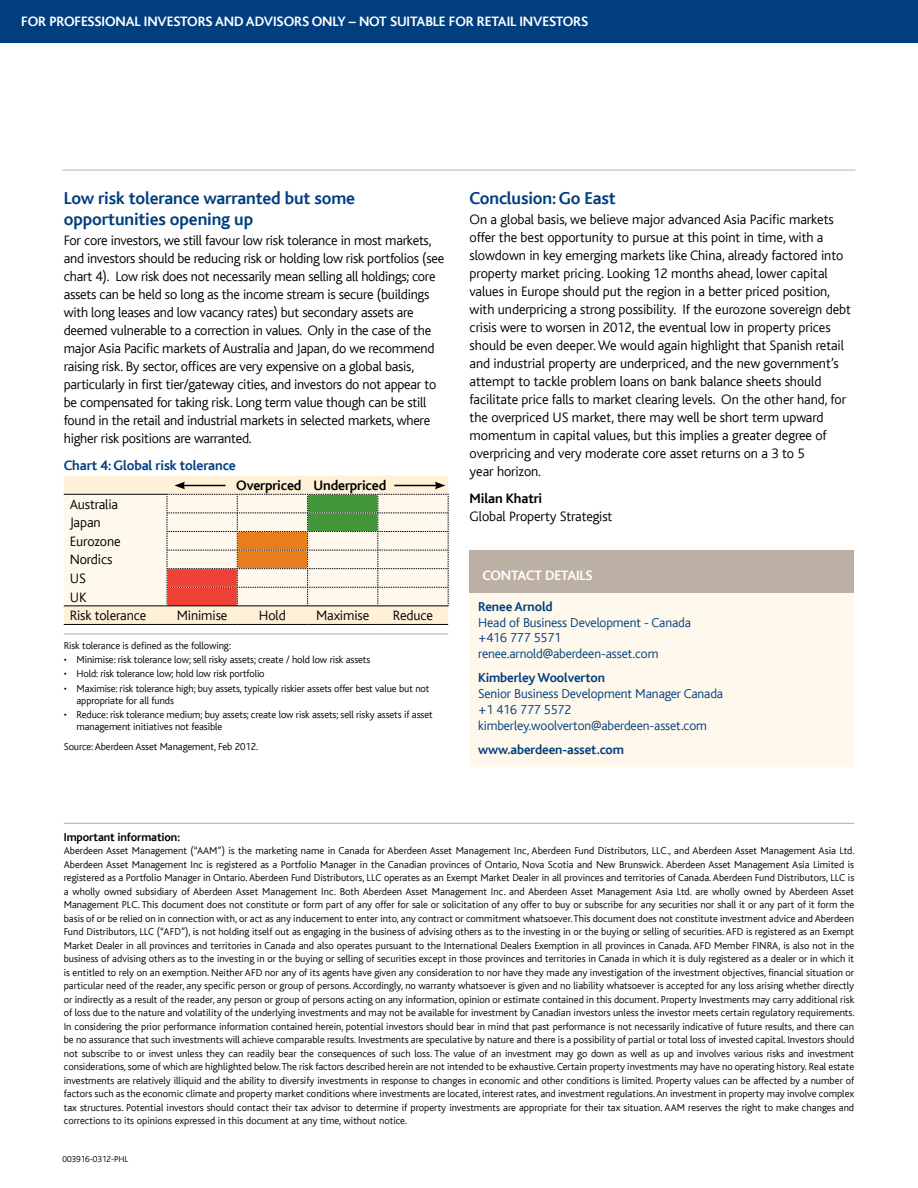
<style>
.page{position:relative;width:918px;height:1188px;background:#fff}
.page>*{position:absolute;margin:0;border:0;box-sizing:border-box;transform-origin:0 0}
.t1{font:300 18px/21px "Bliss";letter-spacing:-.01em;color:#003e7e}
.t2{font:300 14.25px/18px "Bliss";letter-spacing:-.01em;color:#000}
.t3{font:300 14.25px "Bliss";letter-spacing:-.01em;color:#fff}
.t4{font:300 14.25px "Bliss";letter-spacing:-.01em;color:#000}
.t5{font:300 14.25px "Bliss";letter-spacing:-.01em;color:#003e7e}
.t6{font:300 13.5px/15.8px "Bliss";letter-spacing:-.01em;color:#003e7e}
.t7{font:300 13.5px "Bliss";letter-spacing:-.01em;color:#003e7e}
.t8{font:300 12px "Bliss";letter-spacing:-.01em;color:#000}
.t9{font:300 10.5px/13.5px "Bliss";letter-spacing:-.01em;color:#000}
.t10{font:300 9px "Bliss";letter-spacing:-.01em;color:#000}
</style>
<div class="page">
<div style="left:0;top:0;width:918px;height:43px;background:#003e7e"></div>
<hr style="left:63px;top:170px;width:792px;height:1px;background:#bbb0a3">
<hr style="left:64px;top:823px;width:790px;height:1px;background:#bbb0a3">
<hr style="left:64px;top:634px;width:384px;height:1px;background:#bbb0a3">
<div style="left:64px;top:476px;width:384px;height:148px;background:#fff0d8"></div>
<hr style="left:64px;top:624px;width:103px;height:1px;background:#000">
<hr style="left:167px;top:624px;width:70px;height:1px;background:#000">
<hr style="left:237px;top:624px;width:71px;height:1px;background:#000">
<hr style="left:308px;top:624px;width:70px;height:1px;background:#000">
<hr style="left:378px;top:624px;width:70px;height:1px;background:#000">
<hr style="left:64px;top:606px;width:103px;height:1px;background:#000">
<hr style="left:167px;top:606px;width:70px;height:1px;background:#000">
<hr style="left:237px;top:606px;width:71px;height:1px;background:#000">
<hr style="left:308px;top:606px;width:70px;height:1px;background:#000">
<hr style="left:378px;top:606px;width:70px;height:1px;background:#000">
<svg style="left:64px;top:482px;width:385px;height:124px;background:#ebdac5"></svg>
<div style="left:470px;top:550px;width:384px;height:43px;background:#bbb0a3"></div>
<div style="left:470px;top:593px;width:384px;height:173px;background:#fff8ec"></div>
<h2 class="t3" style="left:21px;top:14px;width:176px">FOR PROFESSIONAL Investors</h2>
<h2 class="t3" style="left:215px;top:14px;width:375px">AND ADVISORS ONLY – NOT SUITABLE FOR RETAIL INVESTORS</h2>
<h1 class="t1" style="left:64px;top:188px;width:293px">Low risk tolerance warranted but some opportunities opening up</h1>
<p class="t2" style="left:64px;top:232px;width:382px">For core investors, we still favour low risk tolerance in most markets, and investors should be reducing risk or holding low risk portfolios (see chart 4). Low risk does not necessarily mean selling all holdings; core assets can be held so long as the income stream is secure (buildings with long leases and low vacancy rates) but secondary assets are deemed vulnerable to a correction in values. Only in the case of the major Asia Pacific markets of Australia and Japan, do we recommend raising risk. By sector, offices are very expensive on a global basis, particularly in first tier/gateway cities, and investors do not appear to be compensated for taking risk. Long term value though can be still found in the retail and industrial markets in selected markets, where higher risk positions are warranted.</p>
<h2 class="t5" style="left:64px;top:458px;width:174px">Chart 4: Global risk tolerance</h2>
<h2 class="t4" style="left:236px;top:478px;width:152px">Overpriced Underpriced</h2>
<h2 class="t2" style="left:70px;top:495px;width:78px;line-height:18.6px">Australia<br>Japan<br>Eurozone<br>Nordics<br>US<br>UK<br>Risk tolerance</h2>
<h2 class="t2" style="left:177px;top:607px;width:52px">Minimise</h2>
<h2 class="t2" style="left:259px;top:607px;width:28px">Hold</h2>
<h2 class="t2" style="left:316px;top:607px;width:55px">Maximise</h2>
<h2 class="t2" style="left:393px;top:607px;width:42px">Reduce</h2>
<p class="t9" style="left:64px;top:639px;width:169px">Risk tolerance is defined as the following:</p>
<p class="t9" style="left:64px;top:653px;width:308px">• Minimise: risk tolerance low; sell risky assets; create / hold low risk assets</p>
<p class="t9" style="left:64px;top:667px;width:202px">• Hold: risk tolerance low; hold low risk portfolio</p>
<p class="t9" style="left:77px;top:682px;width:354px;line-height:12px;text-indent:-13px">• Maximise: risk tolerance high; buy assets, typically riskier assets offer best value but not appropriate for all funds</p>
<p class="t9" style="left:77px;top:708px;width:358px;line-height:12px;text-indent:-13px">• Reduce: risk tolerance medium; buy assets; create low risk assets; sell risky assets if asset management initiatives not feasible</p>
<p class="t9" style="left:64px;top:740px;width:196px">Source: Aberdeen Asset Management, Feb 2012.</p>
<h1 class="t1" style="left:470px;top:188px;width:148px">Conclusion: Go East</h1>
<p class="t2" style="left:470px;top:211px;width:383px">On a global basis, we believe major advanced Asia Pacific markets offer the best opportunity to pursue at this point in time, with a slowdown in key emerging markets like China, already factored into property market pricing. Looking 12 months ahead, lower capital values in Europe should put the region in a better priced position, with underpricing a strong possibility. If the eurozone sovereign debt crisis were to worsen in 2012, the eventual low in property prices should be even deeper. We would again highlight that Spanish retail and industrial property are underpriced, and the new government’s attempt to tackle problem loans on bank balance sheets should facilitate price falls to market clearing levels. On the other hand, for the overpriced US market, there may well be short term upward momentum in capital values, but this implies a greater degree of overpricing and very moderate core asset returns on a 3 to 5<br>year horizon.</p>
<h2 class="t4" style="left:470px;top:491px;width:74px">Milan Khatri</h2>
<h2 class="t2" style="left:470px;top:507px;width:144px">Global Property Strategist</h2>
<h2 class="t3" style="left:482px;top:568px;width:18px">Contact</h2>
<h2 class="t3" style="left:545px;top:568px;width:8px">details</h2>
<p class="t7" style="left:478px;top:599px;width:76px">Renee Arnold</p>
<p class="t6" style="left:478px;top:614px;width:214px">Head of Business Development - Canada +416 777 5571 renee.arnold@aberdeen-asset.com</p>
<p class="t7" style="left:478px;top:671px;width:128px">Kimberley Woolverton</p>
<p class="t6" style="left:478px;top:686px;width:247px">Senior Business Development Manager Canada +1 416 777 5572 kimberley.woolverton@aberdeen-asset.com</p>
<p class="t7" style="left:478px;top:742px;width:147px">www.aberdeen-asset.com</p>
<p class="t8" style="left:64px;top:831px;width:118px">Important information:</p>
<p class="t9" style="left:64px;top:844px;width:792px;text-align:justify">Aberdeen Asset Management (“AAM”) is the marketing name in Canada for Aberdeen Asset Management Inc, Aberdeen Fund Distributors, LLC., and Aberdeen Asset Management Asia Ltd.<br>Aberdeen Asset Management Inc is registered as a Portfolio Manager in the Canadian provinces of Ontario, Nova Scotia and New Brunswick. Aberdeen Asset Management Asia Limited is registered as a Portfolio Manager in Ontario. Aberdeen Fund Distributors, LLC operates as an Exempt Market Dealer in all provinces and territories of Canada. Aberdeen Fund Distributors, LLC is a wholly owned subsidiary of Aberdeen Asset Management Inc. Both Aberdeen Asset Management Inc. and Aberdeen Asset Management Asia Ltd. are wholly owned by Aberdeen Asset Management PLC. This document does not constitute or form part of any offer for sale or solicitation of any offer to buy or subscribe for any securities nor shall it or any part of it form the basis of or be relied on in connection with, or act as any inducement to enter into, any contract or commitment whatsoever. This document does not constitute investment advice and Aberdeen Fund Distributors, LLC (“AFD”), is not holding itself out as engaging in the business of advising others as to the investing in or the buying or selling of securities. AFD is registered as an Exempt Market Dealer in all provinces and territories in Canada and also operates pursuant to the International Dealers Exemption in all provinces in Canada. AFD Member FINRA, is also not in the business of advising others as to the investing in or the buying or selling of securities except in those provinces and territories in Canada in which it is duly registered as a dealer or in which it is entitled to rely on an exemption. Neither AFD nor any of its agents have given any consideration to nor have they made any investigation of the investment objectives, financial situation or particular need of the reader, any specific person or group of persons. Accordingly, no warranty whatsoever is given and no liability whatsoever is accepted for any loss arising whether directly or indirectly as a result of the reader, any person or group of persons acting on any information, opinion or estimate contained in this document. Property Investments may carry additional risk of loss due to the nature and volatility of the underlying investments and may not be available for investment by Canadian investors unless the investor meets certain regulatory requirements.<br>In considering the prior performance information contained herein, potential investors should bear in mind that past performance is not necessarily indicative of future results, and there can be no assurance that such investments will achieve comparable results. Investments are speculative by nature and there is a possibility of partial or total loss of invested capital. Investors should not subscribe to or invest unless they can readily bear the consequences of such loss. The value of an investment may go down as well as up and involves various risks and investment considerations, some of which are highlighted below. The risk factors described herein are not intended to be exhaustive. Certain property investments may have no operating history. Real estate investments are relatively illiquid and the ability to diversify investments in response to changes in economic and other conditions is limited. Property values can be affected by a number of factors such as the economic climate and property market conditions where investments are located, interest rates, and investment regulations. An investment in property may involve complex tax structures. Potential investors should contact their tax advisor to determine if property investments are appropriate for their tax situation. AAM reserves the right to make changes and corrections to its opinions expressed in this document at any time, without notice.</p>
<p class="t10" style="left:63px;top:1155px;width:67px">003916-0312-PHL</p>
</div>
